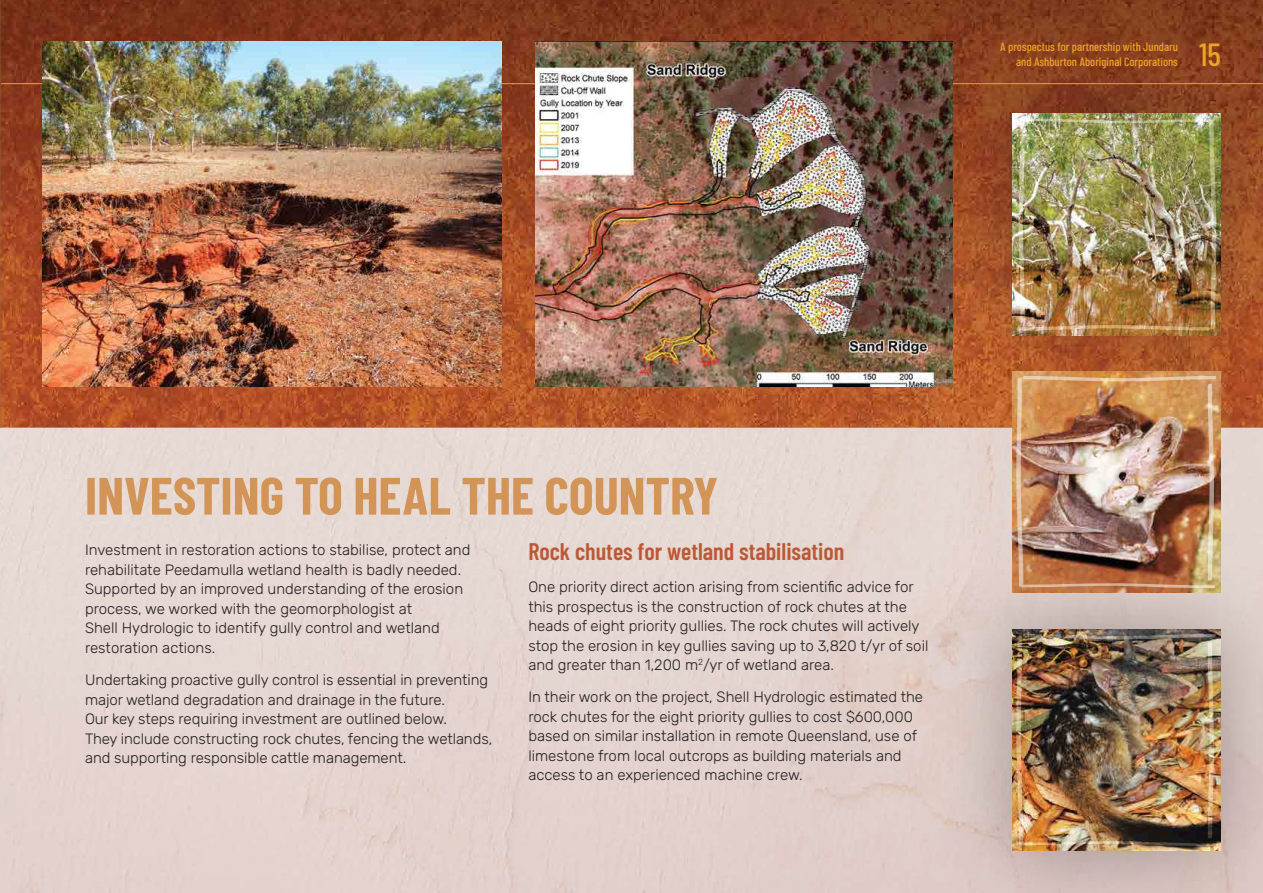
<style>
.page{position:relative;width:1263px;height:893px;background:#fff}
.page>*{position:absolute;margin:0;border:0;box-sizing:border-box;transform-origin:0 0}
.t1{font:700 52.5px "Barlow Condensed";color:#d39457}
.t2{font:500 31.95px "Barlow Condensed";color:#eea329}
.t3{font:600 24px "Barlow Condensed";color:#bc5836}
.t4{font:300 15px/19.5px "Rubik";color:#231f20}
.t5{font:500 12px/14.4px "Barlow Condensed";color:#eea329;text-align:right}
</style>
<div class="page">
<img style="left:1px;top:0;width:1262px;height:427px">
<div style="left:0;top:427px;width:1263px;height:466px;background:#e5d5cf"></div>
<img style="left:0;top:0;width:1px;height:427px">
<div style="left:934px;top:36px;width:329px;height:376px;background:#231f20;opacity:.35"></div>
<img style="left:1012px;top:114px;width:208px;height:221px">
<img style="left:1012px;top:371px;width:208px;height:181px">
<div style="left:934px;top:552px;width:329px;height:341px;background:#231f20;opacity:.35"></div>
<img style="left:1012px;top:629px;width:208px;height:221px">
<img style="left:1015px;top:118px;width:201px;height:213px">
<img style="left:1016px;top:376px;width:201px;height:212px">
<img style="left:1016px;top:634px;width:201px;height:212px">
<hr style="left:1px;top:83px;width:1262px;height:1px;background:#eea329">
<img style="left:536px;top:42px;width:416px;height:344px">
<img style="left:43px;top:42px;width:459px;height:344px">
<p class="t5" style="left:1000px;top:40px;width:179px">A prospectus for partnership with Jundaru and Ashburton Aboriginal Corporations</p>
<h2 class="t2" style="left:1199px;top:34px;width:23px">15</h2>
<h1 class="t1" style="left:85px;top:463px;width:635px">INVESTING TO HEAL THE COUNTRY</h1>
<p class="t4" style="left:85px;top:541px;width:387px">Investment in restoration actions to stabilise, protect and rehabilitate Peedamulla wetland health is badly needed.<br>Supported by an improved understanding of the erosion process, we worked with the geomorphologist at<br>Shell Hydrologic to identify gully control and wetland restoration actions.</p>
<p class="t4" style="left:85px;top:671px;width:409px">Undertaking proactive gully control is essential in preventing major wetland degradation and drainage in the future.<br>Our key steps requiring investment are outlined below.<br>They include constructing rock chutes, fencing the wetlands, and supporting responsible cattle management.</p>
<h3 class="t3" style="left:528px;top:536px;width:318px">Rock chutes for wetland stabilisation</h3>
<p class="t4" style="left:528px;top:578px;width:401px">One priority direct action arising from scientific advice for this prospectus is the construction of rock chutes at the heads of eight priority gullies. The rock chutes will actively stop the erosion in key gullies saving up to 3,820 t/yr of soil and greater than 1,200 m<sup>2</sup>/yr of wetland area.</p>
<p class="t4" style="left:528px;top:688px;width:396px">In their work on the project, Shell Hydrologic estimated the rock chutes for the eight priority gullies to cost $600,000 based on similar installation in remote Queensland, use of limestone from local outcrops as building materials and access to an experienced machine crew.</p>
</div>
